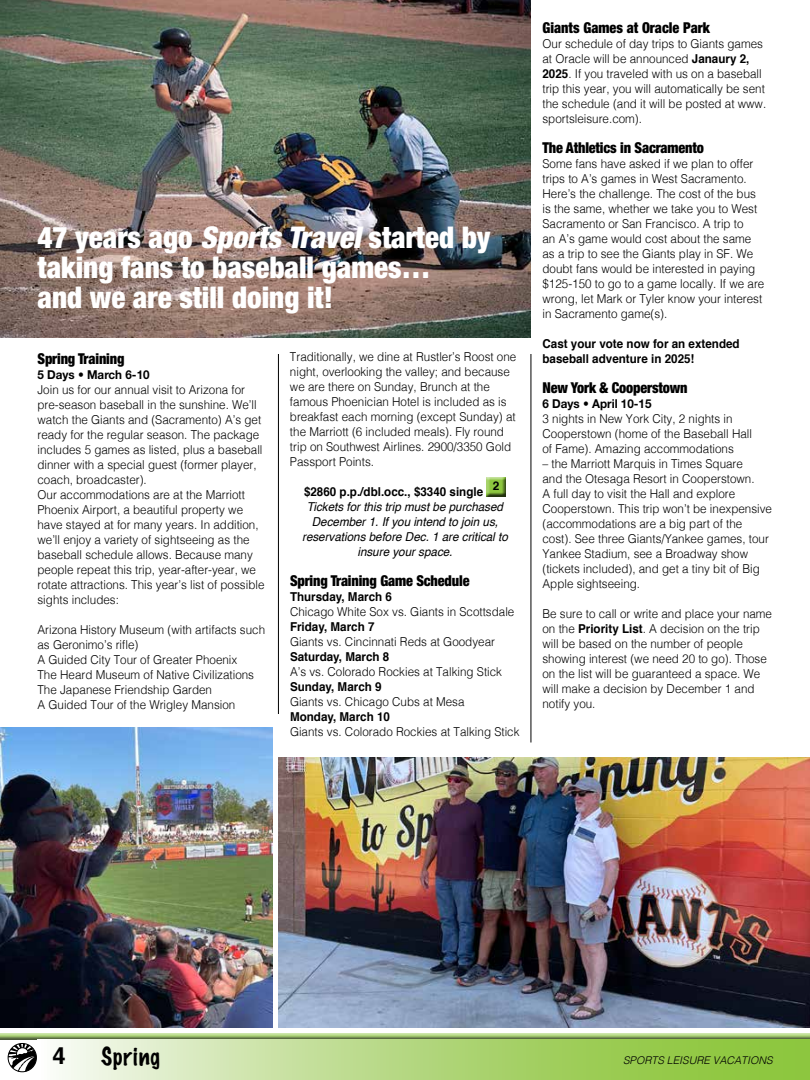
<style>
.page{position:relative;width:810px;height:1080px;background:#fff}
.page>*{position:absolute;margin:0;border:0;box-sizing:border-box;transform-origin:0 0}
.t1{font:900 condensed 30px/30px "Helvetica Neue LT Std";color:#fff}
.t2{font:700 23.75px "Helvetica";color:#000}
.t3{font:100 22.5px "Marker Felt";letter-spacing:.035em;color:#000}
.t4{font:900 condensed 15px "Helvetica Neue LT Std";letter-spacing:-.01em;color:#000;scale:.95 1}
.t5{font:300 12.25px/15px "Helvetica";color:#000;scale:.95 1}
.t6{font:700 12.25px/15px "Helvetica";color:#000;scale:.95 1}
.t7{font:italic 12.25px/15px "Helvetica";color:#000;text-align:center;scale:.95 1}
.t8{font:700 12.25px "Helvetica Neue LT Std";color:#000;scale:.95 1}
.t9{font:700 11.88px "Helvetica";color:#000}
.t10{font:italic 300 10.62px "Helvetica";color:#000}
.s1{font-style:italic}
.s2{font-weight:700}
</style>
<div class="page">
<div style="left:0;top:1032px;width:810px;height:7px;background:#000;opacity:.6"></div>
<svg style="left:59px;top:1039px;width:751px;height:41px"></svg>
<div style="left:8px;top:1043px;width:28px;height:29px;background:#777;border-radius:50%"></div>
<div style="left:8px;top:1043px;width:29px;height:29px;border:1px solid #000;border-radius:50%"></div>
<svg style="left:8px;top:1044px;width:29px;height:28px"></svg>
<img style="left:0;top:0;width:531px;height:337px">
<img style="left:279px;top:758px;width:531px;height:270px">
<hr style="left:531px;top:354px;width:1px;height:389px;background:#000">
<hr style="left:278px;top:354px;width:1px;height:360px;background:#000">
<div style="left:485px;top:476px;width:21px;height:21px;background:#000;opacity:.75"></div>
<img style="left:0;top:728px;width:272px;height:300px">
<h1 class="t1" style="left:38px;top:221px;width:454px">47 years ago <span class="s1">Sports Travel</span>started by taking fans to baseball games…<br>and we are still doing it!</h1>
<p class="t4" style="left:38px;top:349px;width:93px">Spring Training</p>
<p class="t8" style="left:38px;top:367px;width:120px">5 Days • March 6-10</p>
<p class="t5" style="left:38px;top:381px;width:240px">Join us for our annual visit to Arizona for pre-season baseball in the sunshine. We’ll watch the Giants and (Sacramento) A’s get ready for the regular season. The package includes 5 games as listed, plus a baseball dinner with a special guest (former player, coach, broadcaster).<br>Our accommodations are at the Marriott Phoenix Airport, a beautiful property we have stayed at for many years. In addition, we’ll enjoy a variety of sightseeing as the baseball schedule allows. Because many people repeat this trip, year-after-year, we rotate attractions. This year’s list of possible sights includes:</p>
<p class="t5" style="left:38px;top:621px;width:241px">Arizona History Museum (with artifacts such as Geronimo’s rifle)<br>A Guided City Tour of Greater Phoenix<br>The Heard Museum of Native Civilizations The Japanese Friendship Garden<br>A Guided Tour of the Wrigley Mansion</p>
<p class="t5" style="left:290px;top:348px;width:240px">Traditionally, we dine at Rustler’s Roost one night, overlooking the valley; and because we are there on Sunday, Brunch at the famous Phoenician Hotel is included as is breakfast each morning (except Sunday) at the Marriott (6 included meals). Fly round trip on Southwest Airlines. 2900/3350 Gold Passport Points.</p>
<p class="t6" style="left:304px;top:484px;width:190px">$2860 p.p./dbl.occ., $3340 single</p>
<p class="t9" style="left:493px;top:476px;width:8px">2</p>
<p class="t7" style="left:302px;top:500px;width:218px">Tickets for this trip must be purchased December 1. If you intend to join us, reservations before Dec. 1 are critical to insure your space.</p>
<p class="t4" style="left:290px;top:572px;width:190px">Spring Training Game Schedule</p>
<p class="t6" style="left:290px;top:590px;width:109px">Thursday, March 6</p>
<p class="t5" style="left:290px;top:604px;width:238px">Chicago White Sox vs. Giants in Scottsdale</p>
<p class="t6" style="left:290px;top:620px;width:90px">Friday, March 7</p>
<p class="t5" style="left:290px;top:634px;width:217px">Giants vs. Cincinnati Reds at Goodyear</p>
<p class="t6" style="left:290px;top:650px;width:106px">Saturday, March 8</p>
<p class="t5" style="left:290px;top:664px;width:225px">A’s vs. Colorado Rockies at Talking Stick</p>
<p class="t6" style="left:290px;top:680px;width:98px">Sunday, March 9</p>
<p class="t5" style="left:290px;top:694px;width:185px">Giants vs. Chicago Cubs at Mesa</p>
<p class="t6" style="left:290px;top:710px;width:107px">Monday, March 10</p>
<p class="t5" style="left:290px;top:724px;width:243px">Giants vs. Colorado Rockies at Talking Stick</p>
<p class="t4" style="left:542px;top:19px;width:178px">Giants Games at Oracle Park</p>
<p class="t5" style="left:542px;top:35px;width:237px">Our schedule of day trips to Giants games at Oracle will be announced <span class="s2">Janaury 2, 2025</span>. If you traveled with us on a baseball trip this year, you will automatically be sent the schedule (and it will be posted at www. sportsleisure.com).</p>
<p class="t4" style="left:542px;top:139px;width:172px">The Athletics in Sacramento</p>
<p class="t5" style="left:542px;top:155px;width:235px">Some fans have asked if we plan to offer trips to A’s games in West Sacramento.<br>Here’s the challenge. The cost of the bus is the same, whether we take you to West Sacramento or San Francisco. A trip to<br>an A’s game would cost about the same as a trip to see the Giants play in SF. We doubt fans would be interested in paying $125-150 to go to a game locally. If we are wrong, let Mark or Tyler know your interest in Sacramento game(s).</p>
<p class="t6" style="left:542px;top:336px;width:209px">Cast your vote now for an extended baseball adventure in 2025!</p>
<p class="t4" style="left:542px;top:379px;width:154px">New York &amp; Cooperstown</p>
<p class="t8" style="left:542px;top:396px;width:116px">6 Days • April 10-15</p>
<p class="t5" style="left:542px;top:410px;width:222px">3 nights in New York City, 2 nights in<br>Cooperstown (home of the Baseball Hall of Fame). Amazing accommodations</p>
<p class="t5" style="left:542px;top:455px;width:243px">– the Marriott Marquis in Times Square<br>and the Otesaga Resort in Cooperstown.<br>A full day to visit the Hall and explore Cooperstown. This trip won’t be inexpensive (accommodations are a big part of the cost). See three Giants/Yankee games, tour Yankee Stadium, see a Broadway show (tickets included), and get a tiny bit of Big Apple sightseeing.</p>
<p class="t5" style="left:542px;top:605px;width:243px">Be sure to call or write and place your name on the <span class="s2">Priority List</span>. A decision on the trip will be based on the number of people showing interest (we need 20 to go). Those on the list will be guaranteed a space. We will make a decision by December 1 and notify you.</p>
<h2 class="t2" style="left:52px;top:1037px;width:15px">4</h2>
<h3 class="t3" style="left:101px;top:1038px;width:60px">Spring</h3>
<p class="t10" style="left:623px;top:1051px;width:151px">SPORTS LEISURE VACATIONS</p>
</div>
